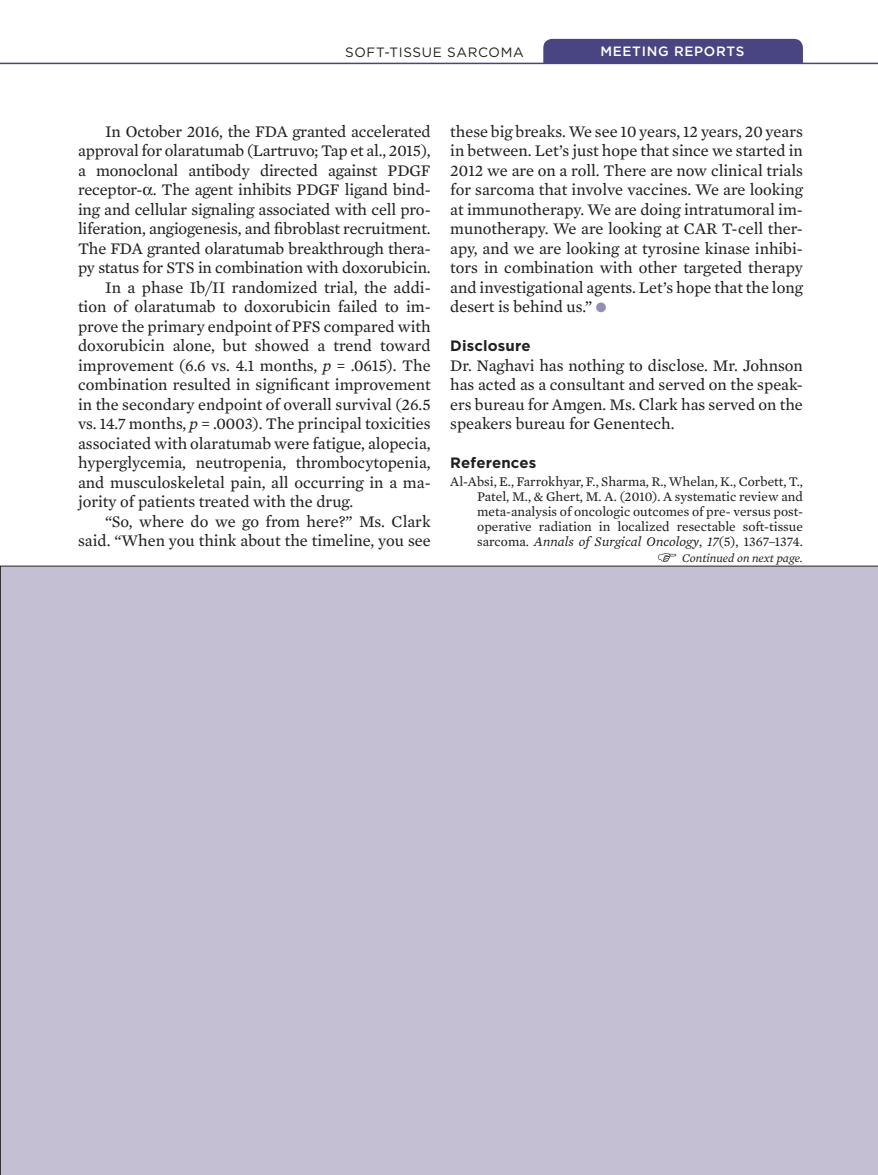
<style>
.page{position:relative;width:878px;height:1175px;background:#fff}
.page>*{position:absolute;margin:0;border:0;box-sizing:border-box;transform-origin:0 0}
.Body_txt{font:16.5px/19.5px "Mercury Text G2";color:#231f20;text-align:justify}
.Body_txt_no-indent{font:16.5px/19.5px "Mercury Text G2";color:#231f20;text-align:justify}
.Subhead_2{font:700 15px "Gotham";letter-spacing:.01em;color:#231f20}
.References{font:13.5px/15px "Mercury Text G2";color:#231f20;text-align:justify}
.t1{font:13.5px "Gotham";letter-spacing:.05em;color:#231f20}
.t2{font:500 13.5px "Gotham";letter-spacing:.05em;color:#fff}
.t3{font:italic 12px "Mercury Text G2";color:#231f20}
.s1{font-style:italic}
.s2{color:#968db2}
</style>
<div class="page">
<hr style="left:0;top:63px;width:878px;height:1px;background:#494582">
<div style="left:543px;top:39px;width:259px;height:24px;background:#494582"></div>
<div style="left:0;top:565px;width:878px;height:609px;background:#c4bfd3"></div>
<svg style="left:658px;top:553px;width:18px;height:9px"></svg>
<p class="t1" style="left:345px;top:43px;width:180px">SOFT-TISSUE SARCOMA</p>
<p class="t2" style="left:600px;top:43px;width:145px">MEETING REPORTS</p>
<p class="Body_txt" style="left:78px;top:120px;width:354px;text-indent:27px">In October 2016, the FDA granted accelerated approval for olaratumab (Lartruvo; Tap et al., 2015), a monoclonal antibody directed against PDGF receptor- . The agent inhibits PDGF ligand bind&shy;ing and cellular signaling associated with cell pro&shy;liferation, angiogenesis, and fibroblast recruitment.<br>The FDA granted olaratumab breakthrough thera&shy;py status for STS in combination with doxorubicin.</p>
<p class="Body_txt" style="left:78px;top:276px;width:354px;text-indent:27px">In a phase Ib/II randomized trial, the addi&shy;tion of olaratumab to doxorubicin failed to im&shy;prove the primary endpoint of PFS compared with doxorubicin alone, but showed a trend toward improvement (6.6 vs. 4.1 months, <span class="s1">p</span> = .0615). The combination resulted in significant improvement in the secondary endpoint of overall survival (26.5 vs. 14.7 months, <span class="s1">p</span> = .0003). The principal toxicities associated with olaratumab were fatigue, alopecia, hyperglycemia, neutropenia, thrombocytopenia, and musculoskeletal pain, all occurring in a ma&shy;jority of patients treated with the drug.</p>
<p class="Body_txt" style="left:78px;top:510px;width:354px;text-align:right">“So, where do we go from here?” Ms. Clark said. “When you think about the timeline, you see</p>
<p class="Body_txt" style="left:450px;top:120px;width:354px">these big breaks. We see 10 years, 12 years, 20 years in between. Let’s just hope that since we started in 2012 we are on a roll. There are now clinical trials for sarcoma that involve vaccines. We are looking at immunotherapy. We are doing intratumoral im&shy;munotherapy. We are looking at CAR T-cell ther&shy;apy, and we are looking at tyrosine kinase inhibi&shy;tors in combination with other targeted therapy and investigational agents. Let’s hope that the long desert is behind us.” <span class="s2">●</span></p>
<p class="Subhead_2" style="left:450px;top:336px;width:82px">Disclosure</p>
<p class="Body_txt_no-indent" style="left:450px;top:354px;width:354px">Dr. Naghavi has nothing to disclose. Mr. Johnson has acted as a consultant and served on the speak&shy;ers bureau for Amgen. Ms. Clark has served on the speakers bureau for Genentech.</p>
<p class="Subhead_2" style="left:450px;top:453px;width:88px">References</p>
<p class="References" style="left:477px;top:473px;width:327px;text-indent:-27px">Al-Absi, E., Farrokhyar, F., Sharma, R., Whelan, K., Corbett, T., Patel, M., &amp; Ghert, M. A. (2010). A systematic review and meta-analysis of oncologic outcomes of pre- versus post&shy;operative radiation in localized resectable soft-tissue sarcoma. <span class="s1">Annals of Surgical Oncology</span>, <span class="s1">17</span>(5), 1367–1374.</p>
<p class="t3" style="left:682px;top:549px;width:122px">Continued on next page.</p>
</div>
